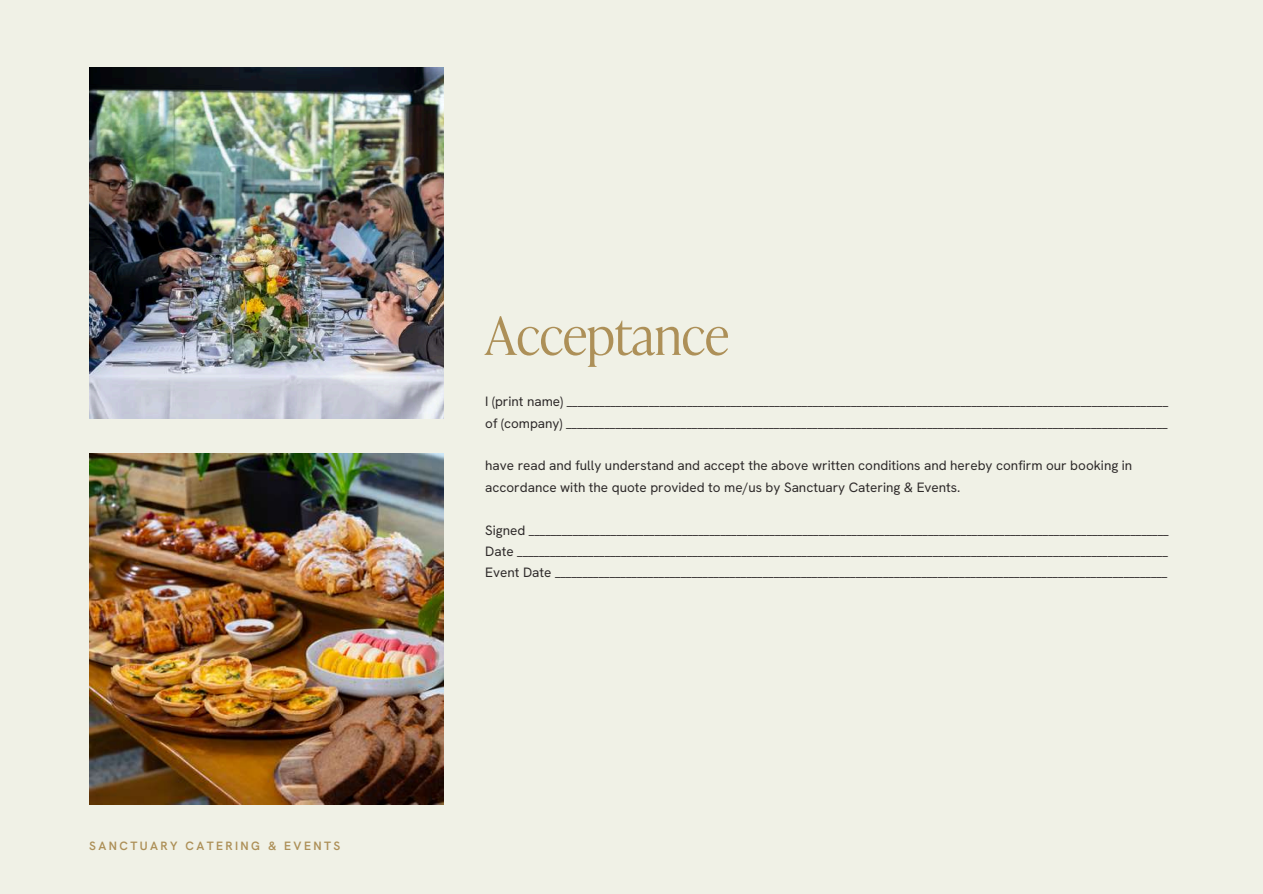
<style>
.page{position:relative;width:1263px;height:894px;background:#fff}
.page>*{position:absolute;margin:0;border:0;box-sizing:border-box;transform-origin:0 0}
.t1{font:300 52.5px "Ivy Presto Headline";color:#ad9058}
.t2{font:13.5px/21.3px "Hanken Grotesk";color:#2e2a2a}
.t3{font:600 12px "Hanken Grotesk";letter-spacing:.2em;color:#ad9058}
</style>
<div class="page">
<div style="left:0;top:0;width:1263px;height:893px;background:#f0f1e6"></div>
<img style="left:89px;top:453px;width:355px;height:351px">
<img style="left:89px;top:67px;width:355px;height:351px">
<p class="t3" style="left:89px;top:838px;width:252px">SANCTUARY CATERING &amp; EVENTS</p>
<h1 class="t1" style="left:485px;top:293px;width:245px">Acceptance</h1>
<p class="t2" style="left:485px;top:391px;width:684px">I (print name) ______________________________________________________________________________________________________________ of (company) ______________________________________________________________________________________________________________</p>
<p class="t2" style="left:485px;top:455px;width:649px">have read and fully understand and accept the above written conditions and hereby confirm our booking in accordance with the quote provided to me/us by Sanctuary Catering &amp; Events.</p>
<p class="t2" style="left:485px;top:519px;width:685px;text-align:justify">Signed _____________________________________________________________________________________________________________________ Date _______________________________________________________________________________________________________________________ Event Date ________________________________________________________________________________________________________________</p>
</div>
